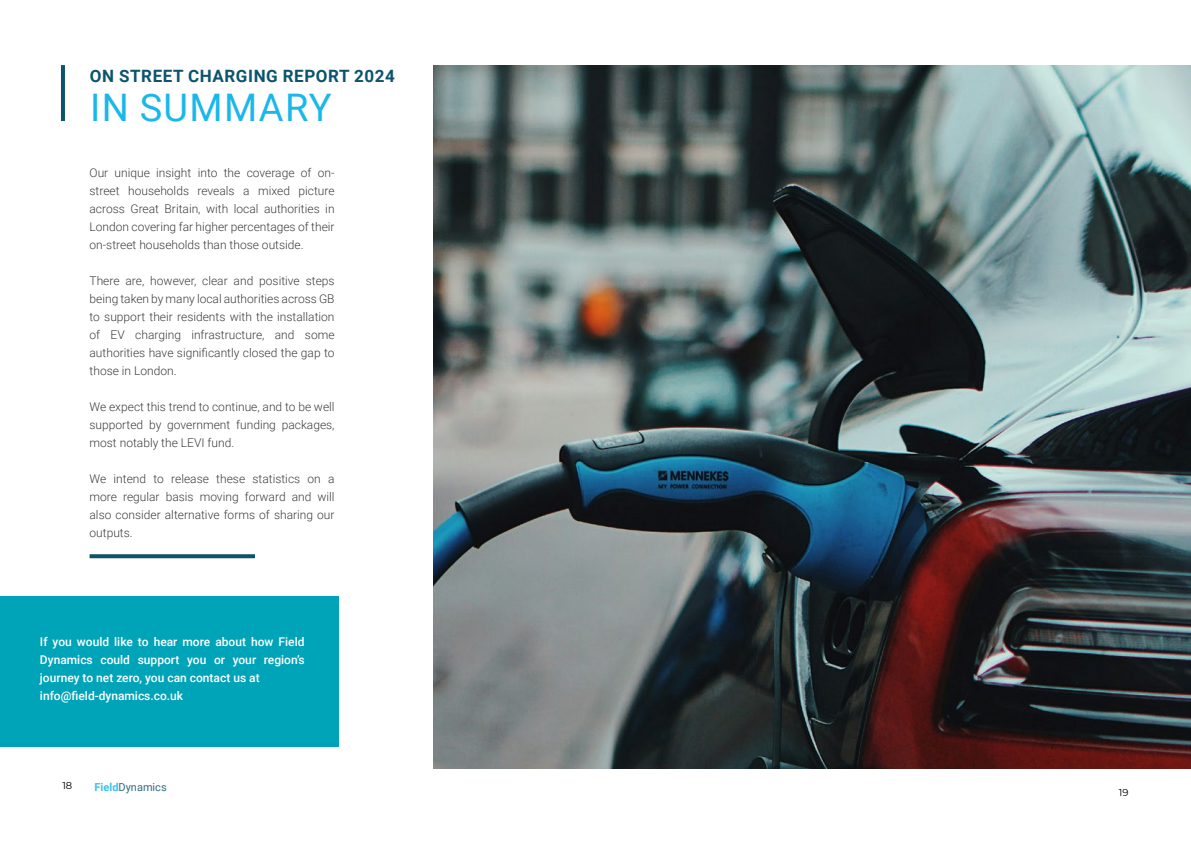
<style>
.page{position:relative;width:1191px;height:842px;background:#fff}
.page>*{position:absolute;margin:0;border:0;box-sizing:border-box;transform-origin:0 0}
.t1{font:38px "Roboto";letter-spacing:.035em;color:#1ab7ea}
.t2{font:700 17px "Roboto";letter-spacing:.035em;color:#0c546b}
.t3{font:300 12px/18px "Roboto";color:#000;text-align:justify}
.t4{font:500 12px/18px "Roboto";color:#fff}
.t5{font:11px "Roboto";color:#306e81}
.t6{font:10px "Montserrat";color:#000}
.s1{font-weight:700;color:#3cc2ed}
</style>
<div class="page">
<img style="left:434px;top:65px;width:757px;height:703px">
<div style="left:0;top:597px;width:338px;height:150px;background:#00a4b9"></div>
<hr style="left:61px;top:65px;width:4px;height:56px;background:#0c546b">
<svg style="left:90px;top:554px;width:165px;height:4px"></svg>
<h2 class="t2" style="left:90px;top:64px;width:307px">ON STREET CHARGING REPORT 2024</h2>
<h1 class="t1" style="left:90px;top:80px;width:243px">IN SUMMARY</h1>
<p class="t3" style="left:90px;top:163px;width:246px">Our unique insight into the coverage of on&shy;street households reveals a mixed picture across Great Britain, with local authorities in London covering far higher percentages of their on-street households than those outside.</p>
<p class="t3" style="left:90px;top:271px;width:246px">There are, however, clear and positive steps being taken by many local authorities across GB to support their residents with the installation of EV charging infrastructure, and some authorities have significantly closed the gap to those in London.</p>
<p class="t3" style="left:90px;top:397px;width:246px">We expect this trend to continue, and to be well supported by government funding packages, most notably the LEVI fund.</p>
<p class="t3" style="left:90px;top:469px;width:246px">We intend to release these statistics on a more regular basis moving forward and will also consider alternative forms of sharing our outputs.</p>
<p class="t4" style="left:40px;top:632px;width:266px">If you would like to hear more about how Field Dynamics could support you or your region’s journey to net zero, you can contact us at info@field-dynamics.co.uk</p>
<p class="t6" style="left:62px;top:779px;width:11px">18</p>
<p class="t5" style="left:94px;top:779px;width:74px"><span class="s1">Field</span>Dynamics</p>
<p class="t6" style="left:1118px;top:786px;width:11px">19</p>
</div>
